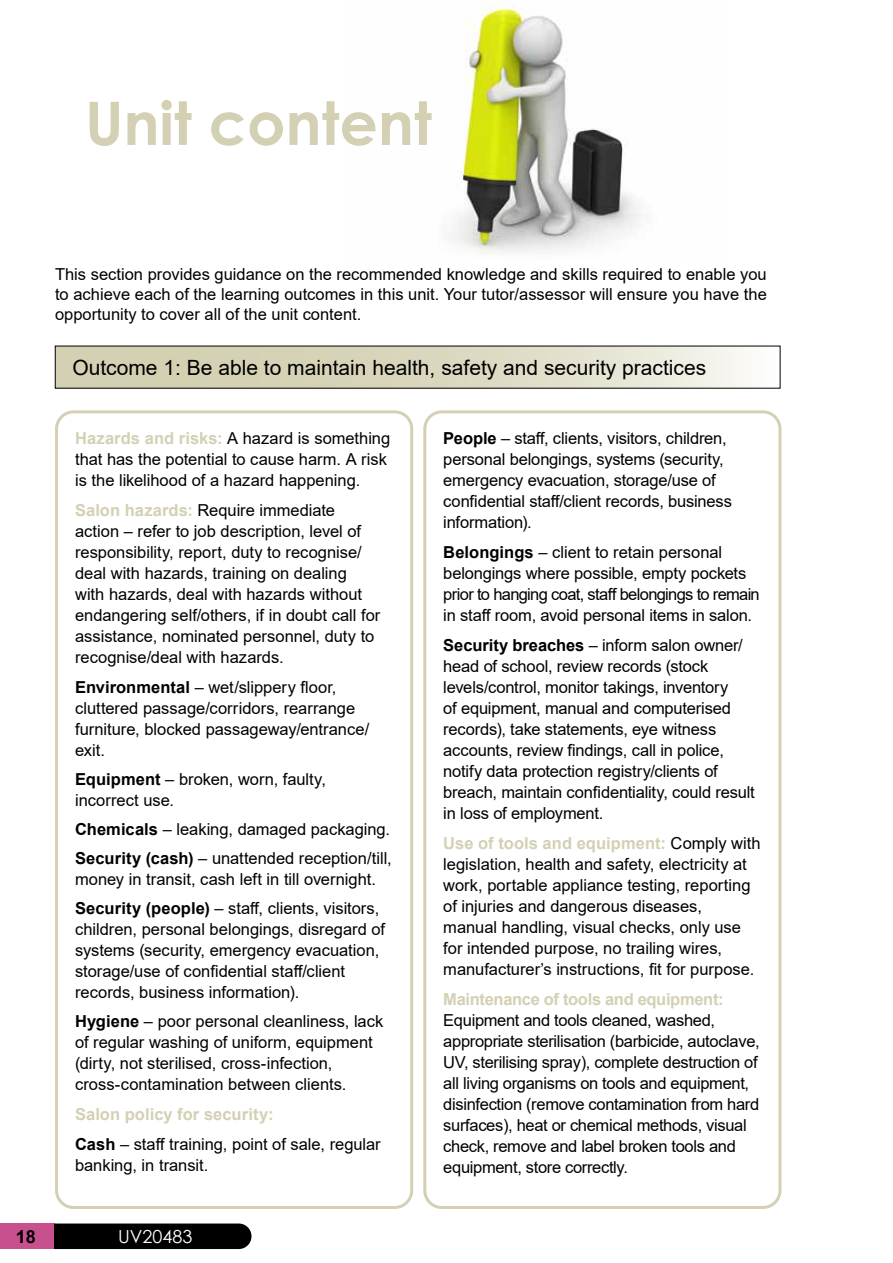
<style>
.page{position:relative;width:893px;height:1263px;background:#fff}
.page>*{position:absolute;margin:0;border:0;box-sizing:border-box;transform-origin:0 0}
.t1{font:700 60px "Century Gothic";color:#d3d0b3}
.t2{font:21px "Arial";color:#000}
.t3{font:18px "Century Gothic";color:#fff}
.t4{font:700 18px "Arial";color:#000}
.t5{font:16.5px/21px "Arial";letter-spacing:-.005em;color:#000}
.t6{font:700 16.5px "Arial";letter-spacing:-.02em;color:#d3d0b3}
.s1{font-weight:700;color:#d3d0b3}
.s2{font-weight:700}
</style>
<div class="page">
<div style="left:0;top:1223px;width:54px;height:26px;background:#c9508f"></div>
<img style="left:452px;top:2px;width:190px;height:251px">
<svg style="left:57px;top:348px;width:693px;height:38px;background:#dddac3"></svg>
<div style="left:54px;top:1223px;width:197px;height:26px;background:#000"></div>
<div style="left:55px;top:410px;width:358px;height:799px;border:3px solid #d3d0b3;border-radius:17px"></div>
<div style="left:423px;top:410px;width:358px;height:799px;border:3px solid #d3d0b3;border-radius:17px"></div>
<h1 class="t1" style="left:85px;top:78px;width:348px">Unit content</h1>
<p class="t5" style="left:55px;top:264px;width:713px;line-height:19.8px;text-align:justify">This section provides guidance on the recommended knowledge and skills required to enable you to achieve each of the learning outcomes in this unit. Your tutor/assessor will ensure you have the opportunity to cover all of the unit content.</p>
<p class="t2" style="left:72px;top:353px;width:635px">Outcome 1: Be able to maintain health, safety and security practices</p>
<p class="t5" style="left:75px;top:427px;width:317px"><span class="s1">Hazards and risks:</span> A hazard is something that has the potential to cause harm. A risk is the likelihood of a hazard happening.</p>
<p class="t5" style="left:75px;top:499px;width:307px"><span class="s1">Salon hazards:</span> Require immediate action – refer to job description, level of responsibility, report, duty to recognise/ deal with hazards, training on dealing<br>with hazards, deal with hazards without endangering self/others, if in doubt call for assistance, nominated personnel, duty to recognise/deal with hazards.</p>
<p class="t5" style="left:75px;top:676px;width:296px"><span class="s2">Environmental</span> – wet/slippery floor, cluttered passage/corridors, rearrange furniture, blocked passageway/entrance/ exit.</p>
<p class="t5" style="left:75px;top:769px;width:252px"><span class="s2">Equipment</span> – broken, worn, faulty, incorrect use.</p>
<p class="t5" style="left:75px;top:815px;width:318px;line-height:29.1px"><span class="s2">Chemicals</span> – leaking, damaged packaging.<br><span class="s2">Security (cash)</span> – unattended reception/till,</p>
<p class="t5" style="left:75px;top:865px;width:306px;line-height:29.1px">money in transit, cash left in till overnight.<br><span class="s2">Security (people)</span> – staff, clients, visitors,</p>
<p class="t5" style="left:75px;top:919px;width:312px">children, personal belongings, disregard of systems (security, emergency evacuation, storage/use of confidential staff/client records, business information).</p>
<p class="t5" style="left:75px;top:1011px;width:310px"><span class="s2">Hygiene</span> – poor personal cleanliness, lack of regular washing of uniform, equipment (dirty, not sterilised, cross-infection, cross‑contamination between clients.</p>
<p class="t5" style="left:75px;top:1099px;width:307px;line-height:30px"><span class="s1">Salon policy for security:<br></span><span class="s2">Cash</span> – staff training, point of sale, regular</p>
<p class="t5" style="left:75px;top:1155px;width:135px">banking, in transit.</p>
<p class="t4" style="left:16px;top:1224px;width:22px">18</p>
<p class="t3" style="left:118px;top:1223px;width:76px">UV20483</p>
<p class="t5" style="left:443px;top:427px;width:290px"><span class="s2">People</span> – staff, clients, visitors, children, personal belongings, systems (security, emergency evacuation, storage/use of confidential staff/client records, business information).</p>
<p class="t5" style="left:443px;top:541px;width:318px"><span class="s2">Belongings</span> – client to retain personal belongings where possible, empty pockets prior to hanging coat, staff belongings to remain in staff room, avoid personal items in salon.</p>
<p class="t5" style="left:443px;top:634px;width:313px"><span class="s2">Security breaches</span> – inform salon owner/ head of school, review records (stock levels/control, monitor takings, inventory<br>of equipment, manual and computerised records), take statements, eye witness accounts, review findings, call in police, notify data protection registry/clients of breach, maintain confidentiality, could result in loss of employment.</p>
<p class="t5" style="left:443px;top:832px;width:319px"><span class="s1">Use of tools and equipment:</span> Comply with legislation, health and safety, electricity at work, portable appliance testing, reporting of injuries and dangerous diseases,<br>manual handling, visual checks, only use for intended purpose, no trailing wires, manufacturer’s instructions, fit for purpose.</p>
<p class="t6" style="left:443px;top:987px;width:282px">Maintenance of tools and equipment:</p>
<p class="t5" style="left:443px;top:1010px;width:318px">Equipment and tools cleaned, washed, appropriate sterilisation (barbicide, autoclave, UV, sterilising spray), complete destruction of all living organisms on tools and equipment, disinfection (remove contamination from hard surfaces), heat or chemical methods, visual check, remove and label broken tools and equipment, store correctly.</p>
</div>
